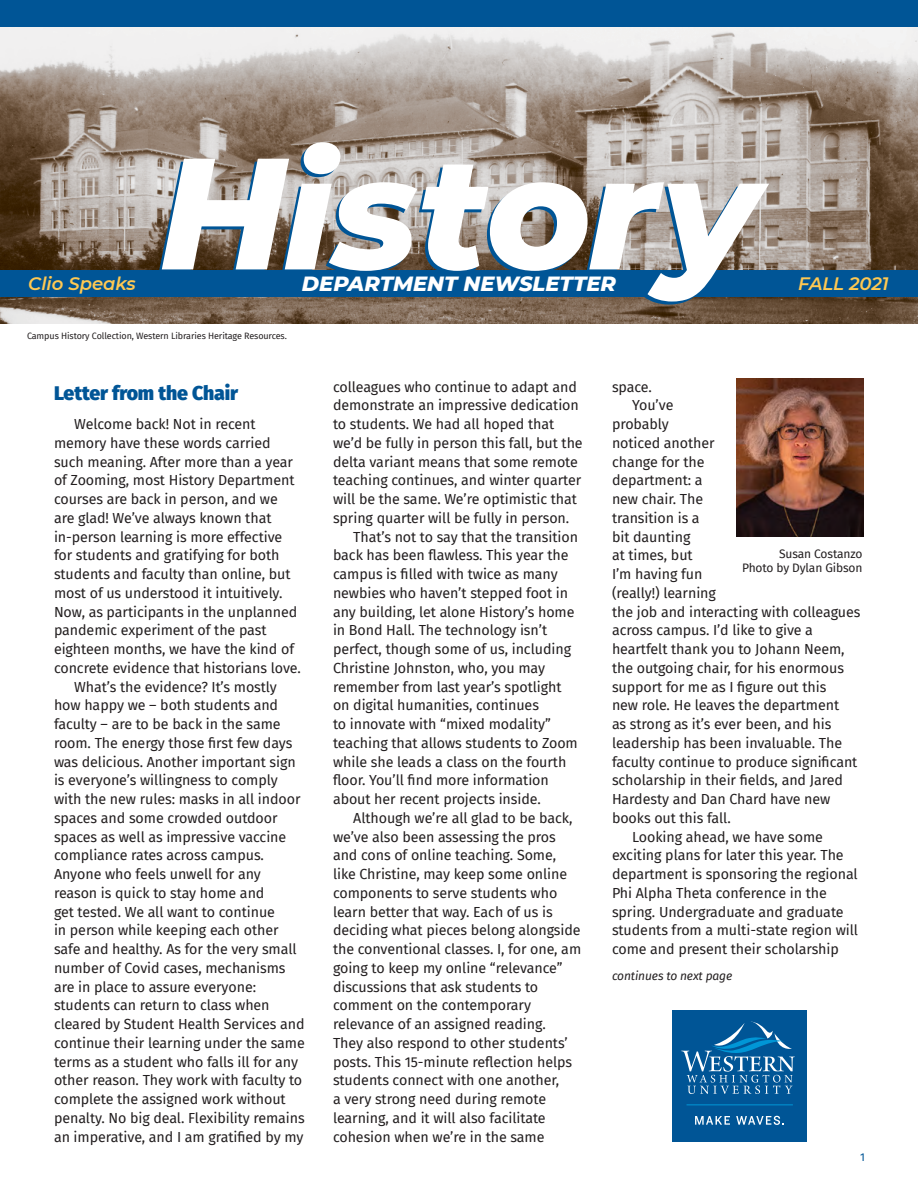
<style>
.page{position:relative;width:918px;height:1188px;background:#fff}
.page>*{position:absolute;margin:0;border:0;box-sizing:border-box;transform-origin:0 0}
.t1{font:italic 800 158.25px "Montserrat";letter-spacing:-.015em;color:#fff}
.t2{font:italic 800 21px "Montserrat";color:#fff}
.Topic_heading{font:900 19.5px "Fira Sans";letter-spacing:-.005em;color:#005596}
.t3{font:italic 600 18px "Montserrat";color:#ffc952}
.Body_copy{font:14.25px/18.8px "Fira Sans";letter-spacing:-.005em;color:#231f20}
.Body_copy-2{font:12px "Fira Sans";letter-spacing:-.01em;color:#231f20}
.Body_copy-3{font:italic 12px "Fira Sans";letter-spacing:-.01em;color:#231f20}
.Body_copy-4{font:11.25px "Fira Sans";color:#005596}
.Body_copy-5{font:9px "Fira Sans";letter-spacing:-.01em;color:#231f20}
</style>
<div class="page">
<img style="left:0;top:27px;width:918px;height:297px">
<div style="left:0;top:0;width:918px;height:27px;background:#005596"></div>
<div style="left:0;top:270px;width:918px;height:27px;background:#005596"></div>
<img style="left:737px;top:378px;width:127px;height:158px">
<div style="left:672px;top:1010px;width:135px;height:132px;background:#005596"></div>
<svg style="left:681px;top:1021px;width:114px;height:73px"></svg>
<svg style="left:695px;top:1116px;width:35px;height:9px"></svg>
<svg style="left:736px;top:1116px;width:48px;height:9px"></svg>
<hr style="left:687px;top:1104px;width:106px;height:1px;background:#0096d6">
<p class="t3" style="left:28px;top:271px;width:109px">Clio Speaks</p>
<p class="t1" style="left:159px;top:97px;width:601px">History</p>
<p class="t2" style="left:302px;top:268px;width:316px">DEPARTMENT NEWSLETTER</p>
<p class="t3" style="left:798px;top:271px;width:92px">FALL 2021</p>
<p class="Body_copy-5" style="left:27px;top:329px;width:261px">Campus History Collection, Western Libraries Heritage Resources.</p>
<p class="Topic_heading" style="left:54px;top:376px;width:186px">Letter from the Chair</p>
<p class="Body_copy" style="left:54px;top:414px;width:248px;text-indent:20px">Welcome back! Not in recent memory have these words carried such meaning. After more than a year of Zooming, most History Department courses are back in person, and we are glad! We’ve always known that in-person learning is more effective for students and gratifying for both students and faculty than online, but most of us understood it intuitively.<br>Now, as participants in the unplanned pandemic experiment of the past eighteen months, we have the kind of concrete evidence that historians love.</p>
<p class="Body_copy" style="left:54px;top:677px;width:252px;text-indent:20px">What’s the evidence? It’s mostly how happy we – both students and faculty – are to be back in the same room. The energy those first few days was delicious. Another important sign is everyone’s willingness to comply with the new rules: masks in all indoor spaces and some crowded outdoor spaces as well as impressive vaccine compliance rates across campus.<br>Anyone who feels unwell for any reason is quick to stay home and<br>get tested. We all want to continue<br>in person while keeping each other safe and healthy. As for the very small number of Covid cases, mechanisms are in place to assure everyone: students can return to class when cleared by Student Health Services and continue their learning under the same terms as a student who falls ill for any other reason. They work with faculty to complete the assigned work without penalty. No big deal. Flexibility remains an imperative, and I am gratified by my</p>
<p class="Body_copy" style="left:333px;top:377px;width:251px">colleagues who continue to adapt and demonstrate an impressive dedication to students. We had all hoped that we’d be fully in person this fall, but the delta variant means that some remote teaching continues, and winter quarter will be the same. We’re optimistic that spring quarter will be fully in person.</p>
<p class="Body_copy" style="left:333px;top:527px;width:247px;text-indent:20px">That’s not to say that the transition back has been flawless. This year the campus is filled with twice as many newbies who haven’t stepped foot in any building, let alone History’s home in Bond Hall. The technology isn’t perfect, though some of us, including Christine Johnston, who, you may remember from last year’s spotlight on digital humanities, continues<br>to innovate with “mixed modality” teaching that allows students to Zoom while she leads a class on the fourth floor. You’ll find more information about her recent projects inside.</p>
<p class="Body_copy" style="left:333px;top:808px;width:250px;text-indent:20px">Although we’re all glad to be back, we’ve also been assessing the pros and cons of online teaching. Some, like Christine, may keep some online components to serve students who learn better that way. Each of us is deciding what pieces belong alongside the conventional classes. I, for one, am going to keep my online “relevance” discussions that ask students to comment on the contemporary relevance of an assigned reading.<br>They also respond to other students’ posts. This 15-minute reflection helps students connect with one another,<br>a very strong need during remote learning, and it will also facilitate cohesion when we’re in the same</p>
<p class="Body_copy" style="left:612px;top:377px;width:41px">space.</p>
<p class="Body_copy" style="left:612px;top:396px;width:250px;text-indent:20px">You’ve<br>probably<br>noticed another<br>change for the<br>department: a<br>new chair. The<br>transition is a<br>bit daunting<br>at times, but<br>I’m having fun<br>(really!) learning<br>the job and interacting with colleagues across campus. I’d like to give a heartfelt thank you to Johann Neem, the outgoing chair, for his enormous support for me as I figure out this<br>new role. He leaves the department<br>as strong as it’s ever been, and his leadership has been invaluable. The faculty continue to produce significant scholarship in their fields, and Jared<br>Hardesty and Dan Chard have new books out this fall.</p>
<p class="Body_copy" style="left:612px;top:827px;width:248px;text-indent:20px">Looking ahead, we have some exciting plans for later this year. The department is sponsoring the regional Phi Alpha Theta conference in the spring. Undergraduate and graduate students from a multi-state region will come and present their scholarship</p>
<p class="Body_copy-2" style="left:779px;top:544px;width:85px">Susan Costanzo</p>
<p class="Body_copy-2" style="left:742px;top:559px;width:122px">Photo by Dylan Gibson</p>
<p class="Body_copy-3" style="left:612px;top:967px;width:122px">continues to next page</p>
<p class="Body_copy-4" style="left:860px;top:1149px;width:6px">1</p>
</div>
